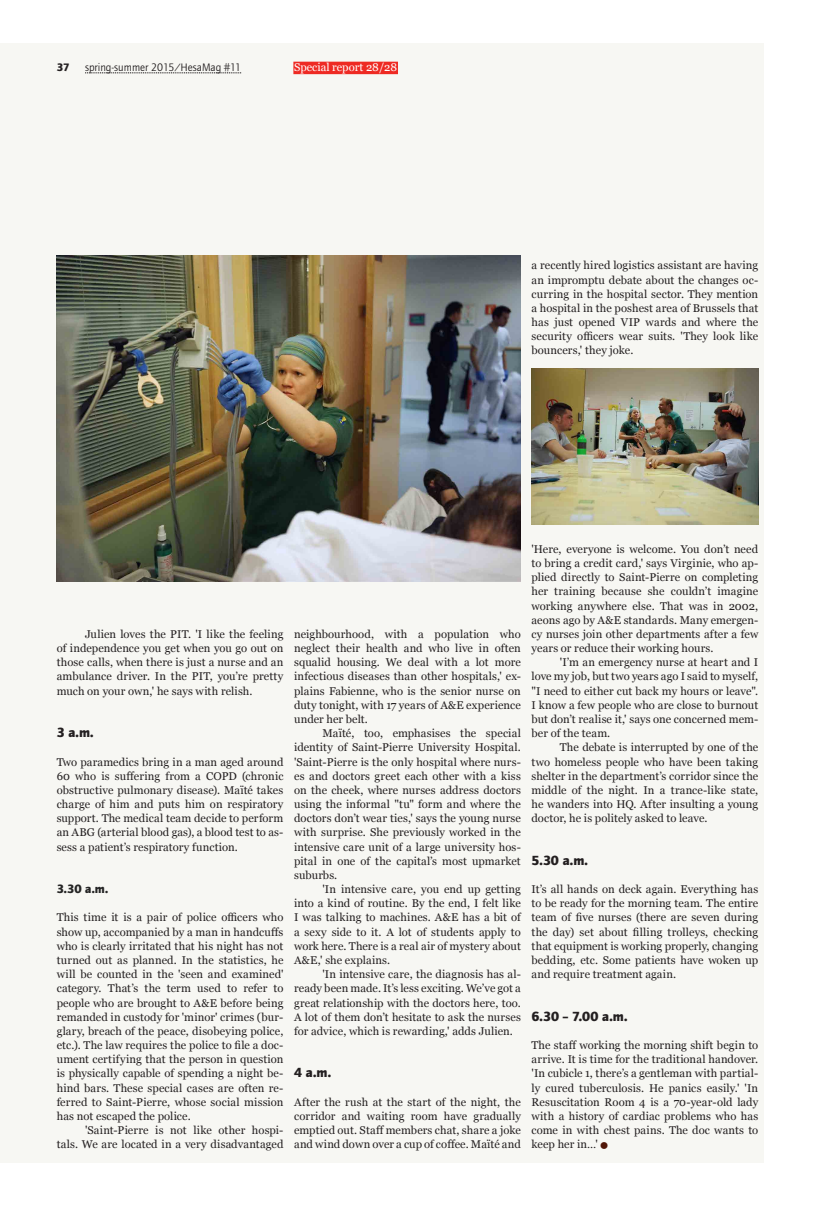
<style>
.page{position:relative;width:815px;height:1205px;background:#fff}
.page>*{position:absolute;margin:0;border:0;box-sizing:border-box;transform-origin:0 0}
.HM___Body_G_9__Just{font:25px "etui Foundry Journal bold";color:#511607}
.HM___Titre_5_Bold{font:13.75px "etui Foundry Journal bold";color:#231f20}
.HM___Titre_5_Bold-2{font:12.5px "etui Foundry Journal bold";color:#252525}
.HM___Body_G_9__Just-2{font:11.25px/14.1px "Georgia";letter-spacing:.005em;color:#231f20;text-align:justify}
.t1{font:11.25px "etui Foundry Journal book";color:#231f20}
.HM___Rubrique{font:11.25px "Georgia";color:#fff}
.t2{font:11.25px "etui Foundry Journal bold";color:#231f20}
</style>
<div class="page">
<div style="left:0;top:43px;width:764px;height:1119px;background:#f7f7f3"></div>
<svg style="left:85px;top:73px;width:156px;height:1px"></svg>
<div style="left:293px;top:62px;width:105px;height:12px;background:#ee2a23"></div>
<img style="left:57px;top:255px;width:464px;height:326px">
<img style="left:531px;top:369px;width:227px;height:155px">
<p class="t2" style="left:57px;top:60px;width:15px">37</p>
<p class="t1" style="left:85px;top:61px;width:158px">spring-summer 2015/HesaMag #11</p>
<p class="HM___Rubrique" style="left:294px;top:59px;width:105px">Special report 28/28</p>
<p class="HM___Body_G_9__Just-2" style="left:531px;top:258px;width:228px">a recently hired logistics assistant are having an impromptu debate about the changes oc&shy;curring in the hospital sector. They mention a hospital in the poshest area of Brussels that has just opened VIP wards and where the security officers wear suits. 'They look like bouncers,' they joke.</p>
<p class="HM___Body_G_9__Just-2" style="left:57px;top:626px;width:228px;text-indent:28px">Julien loves the PIT. 'I like the feeling of independence you get when you go out on those calls, when there is just a nurse and an ambulance driver. In the PIT, you’re pretty much on your own,' he says with relish.</p>
<p class="HM___Titre_5_Bold" style="left:57px;top:724px;width:38px">3 a.m.</p>
<p class="HM___Body_G_9__Just-2" style="left:57px;top:754px;width:228px">Two paramedics bring in a man aged around 60 who is suffering from a COPD (chronic obstructive pulmonary disease). Maïté takes charge of him and puts him on respiratory support. The medical team decide to perform an ABG (arterial blood gas), a blood test to as&shy;sess a patient’s respiratory function.</p>
<p class="HM___Titre_5_Bold-2" style="left:57px;top:881px;width:53px">3.30 a.m.</p>
<p class="HM___Body_G_9__Just-2" style="left:57px;top:910px;width:228px">This time it is a pair of police officers who show up, accompanied by a man in handcuffs who is clearly irritated that his night has not turned out as planned. In the statistics, he will be counted in the 'seen and examined' category. That’s the term used to refer to people who are brought to A&amp;E before being remanded in custody for 'minor' crimes (bur&shy;glary, breach of the peace, disobeying police, etc.). The law requires the police to file a doc&shy;ument certifying that the person in question is physically capable of spending a night be&shy;hind bars. These special cases are often re&shy;ferred to Saint-Pierre, whose social mission has not escaped the police.</p>
<p class="HM___Body_G_9__Just-2" style="left:57px;top:1122px;width:228px;text-align:right">'Saint-Pierre is not like other hospi-<br>tals. We are located in a very disadvantaged</p>
<p class="HM___Body_G_9__Just-2" style="left:294px;top:626px;width:228px">neighbourhood, with a population who neglect their health and who live in often squalid housing. We deal with a lot more infectious diseases than other hospitals,' ex&shy;plains Fabienne, who is the senior nurse on duty tonight, with 17 years of A&amp;E experience under her belt.</p>
<p class="HM___Body_G_9__Just-2" style="left:294px;top:726px;width:228px;text-indent:28px">Maïté, too, emphasises the special identity of Saint-Pierre University Hospital. 'Saint-Pierre is the only hospital where nurs&shy;es and doctors greet each other with a kiss on the cheek, where nurses address doctors using the informal "tu" form and where the doctors don’t wear ties,' says the young nurse with surprise. She previously worked in the intensive care unit of a large university hos&shy;pital in one of the capital’s most upmarket suburbs.</p>
<p class="HM___Body_G_9__Just-2" style="left:294px;top:882px;width:228px;text-indent:28px">'In intensive care, you end up getting into a kind of routine. By the end, I felt like I was talking to machines. A&amp;E has a bit of a sexy side to it. A lot of students apply to work here. There is a real air of mystery about A&amp;E,' she explains.</p>
<p class="HM___Body_G_9__Just-2" style="left:294px;top:967px;width:228px;text-indent:28px">'In intensive care, the diagnosis has al&shy;ready been made. It’s less exciting. We’ve got a great relationship with the doctors here, too.<br>A lot of them don’t hesitate to ask the nurses for advice, which is rewarding,' adds Julien.</p>
<p class="HM___Titre_5_Bold" style="left:294px;top:1064px;width:38px">4 a.m.</p>
<p class="HM___Body_G_9__Just-2" style="left:294px;top:1094px;width:228px">After the rush at the start of the night, the corridor and waiting room have gradually emptied out. Staff members chat, share a joke and wind down over a cup of coffee. Maïté and</p>
<p class="HM___Body_G_9__Just-2" style="left:531px;top:541px;width:228px">'Here, everyone is welcome. You don’t need to bring a credit card,' says Virginie, who ap&shy;plied directly to Saint-Pierre on completing her training because she couldn’t imagine working anywhere else. That was in 2002, aeons ago by A&amp;E standards. Many emergen&shy;cy nurses join other departments after a few years or reduce their working hours.</p>
<p class="HM___Body_G_9__Just-2" style="left:531px;top:655px;width:228px;text-indent:28px">'I’m an emergency nurse at heart and I love my job, but two years ago I said to myself, "I need to either cut back my hours or leave".<br>I know a few people who are close to burnout but don’t realise it,' says one concerned mem&shy;ber of the team.</p>
<p class="HM___Body_G_9__Just-2" style="left:531px;top:740px;width:228px;text-indent:28px">The debate is interrupted by one of the two homeless people who have been taking shelter in the department’s corridor since the middle of the night. In a trance-like state, he wanders into HQ. After insulting a young doctor, he is politely asked to leave.</p>
<p class="HM___Titre_5_Bold" style="left:531px;top:852px;width:58px">5.30 a.m.</p>
<p class="HM___Body_G_9__Just-2" style="left:531px;top:882px;width:228px">It’s all hands on deck again. Everything has to be ready for the morning team. The entire team of five nurses (there are seven during the day) set about filling trolleys, checking that equipment is working properly, changing bedding, etc. Some patients have woken up and require treatment again.</p>
<p class="HM___Titre_5_Bold" style="left:531px;top:1008px;width:97px">6.30 – 7.00 a.m.</p>
<p class="HM___Body_G_9__Just-2" style="left:531px;top:1037px;width:228px">The staff working the morning shift begin to arrive. It is time for the traditional handover. 'In cubicle 1, there’s a gentleman with partial&shy;ly cured tuberculosis. He panics easily.' 'In Resuscitation Room 4 is a 70-year-old lady with a history of cardiac problems who has come in with chest pains. The doc wants to keep her in…'</p>
<p class="HM___Body_G_9__Just" style="left:596px;top:1131px;width:18px">•</p>
</div>
